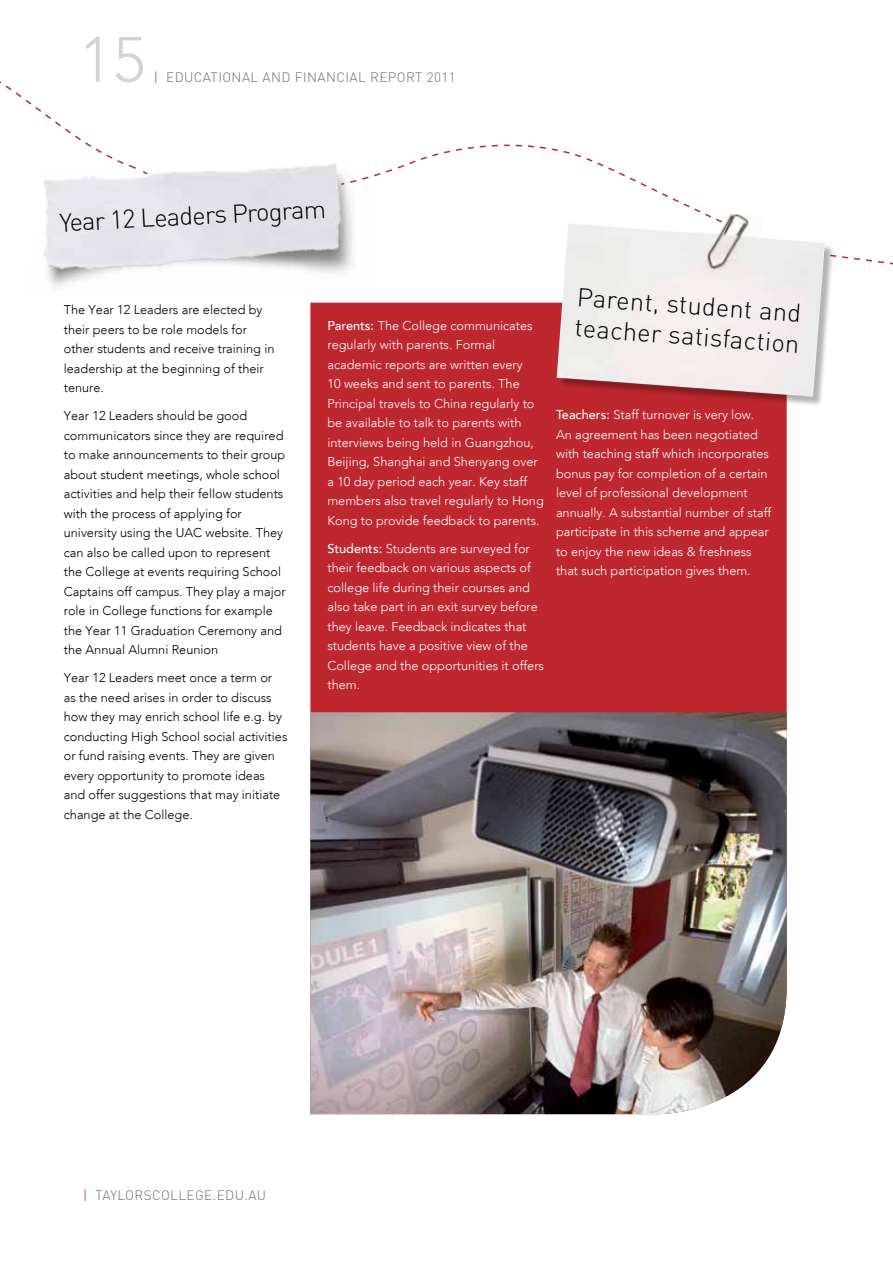
<style>
.page{position:relative;width:893px;height:1263px;background:#fff}
.page>*{position:absolute;margin:0;border:0;box-sizing:border-box;transform-origin:0 0}
.t1{font:300 63px "Avenir";color:#d1d3d4}
.t2{font:300 25.5px/30.8px "DIN";color:#000}
.t3{font:300 13.5px "DIN";letter-spacing:.03em;color:#6d6e71}
.t4{font:300 12.75px/19.5px "Avenir";color:#fff}
.t5{font:300 12.75px/19.5px "Avenir";color:#000}
.s1{color:#bf272e}
.s2{font-weight:500}
</style>
<div class="page">
<div style="left:310px;top:303px;width:477px;height:409px;background:#bf272e"></div>
<img style="left:310px;top:712px;width:477px;height:402px">
<img style="left:43px;top:164px;width:296px;height:123px">
<svg style="left:0;top:81px;width:149px;height:94px"></svg>
<svg style="left:425px;top:144px;width:156px;height:13px"></svg>
<svg style="left:339px;top:157px;width:554px;height:234px"></svg>
<div style="left:558px;top:216px;width:277px;height:191px;background:#000;opacity:.3"></div>
<img style="left:557px;top:214px;width:268px;height:183px">
<img style="left:690px;top:213px;width:73px;height:68px">
<h1 class="t1" style="left:79px;top:23px;width:68px">15</h1>
<p class="t3" style="left:154px;top:68px;width:23px"><span class="s1">|</span> EDUCA</p>
<p class="t3" style="left:211px;top:68px;width:247px">TIONAL AND FINANCIAL REPORT 2011</p>
<h2 class="t2" style="left:59px;top:206px;width:268px;rotate:-3deg">YEAR 12 LEADERS PROGRAM</h2>
<p class="t5" style="left:64px;top:300px;width:212px">The Year 12 Leaders are elected by their peers to be role models for other students and receive training in leadership at the beginning of their tenure.</p>
<p class="t5" style="left:64px;top:406px;width:223px">Year 12 Leaders should be good communicators since they are required to make announcements to their group about student meetings, whole school activities and help their fellow students with the process of applying for university using the UAC website. They can also be called upon to represent the College at events requiring School Captains off campus. They play a major role in College functions for example the Year 11 Graduation Ceremony and the Annual Alumni Reunion</p>
<p class="t5" style="left:64px;top:668px;width:225px">Year 12 Leaders meet once a term or as the need arises in order to discuss how they may enrich school life e.g. by conducting High School social activities or fund raising events. They are given every opportunity to promote ideas and offer suggestions that may initiate change at the College.</p>
<p class="t4" style="left:327px;top:316px;width:218px"><span class="s2">Parents:</span> The College communicates regularly with parents. Formal academic reports are written every<br>10 weeks and sent to parents. The Principal travels to China regularly to be available to talk to parents with interviews being held in Guangzhou, Beijing, Shanghai and Shenyang over a 10 day period each year. Key staff members also travel regularly to Hong Kong to provide feedback to parents.</p>
<p class="t4" style="left:327px;top:539px;width:218px"><span class="s2">Students:</span> Students are surveyed for their feedback on various aspects of college life during their courses and also take part in an exit survey before they leave. Feedback indicates that students have a positive view of the College and the opportunities it offers them.</p>
<h2 class="t2" style="left:578px;top:281px;width:230px;rotate:4deg">PARENT, STUDENT AND<br>TEACHER SATISFACTION</h2>
<p class="t4" style="left:556px;top:405px;width:217px"><span class="s2">Teachers:</span> Staff turnover is very low.<br>An agreement has been negotiated with teaching staff which incorporates bonus pay for completion of a certain level of professional development annually. A substantial number of staff participate in this scheme and appear to enjoy the new ideas &amp; freshness that such participation gives them.</p>
<p class="t3" style="left:83px;top:1186px;width:184px"><span class="s1">|</span> TAYLORSCOLLEGE.EDU.AU</p>
</div>
